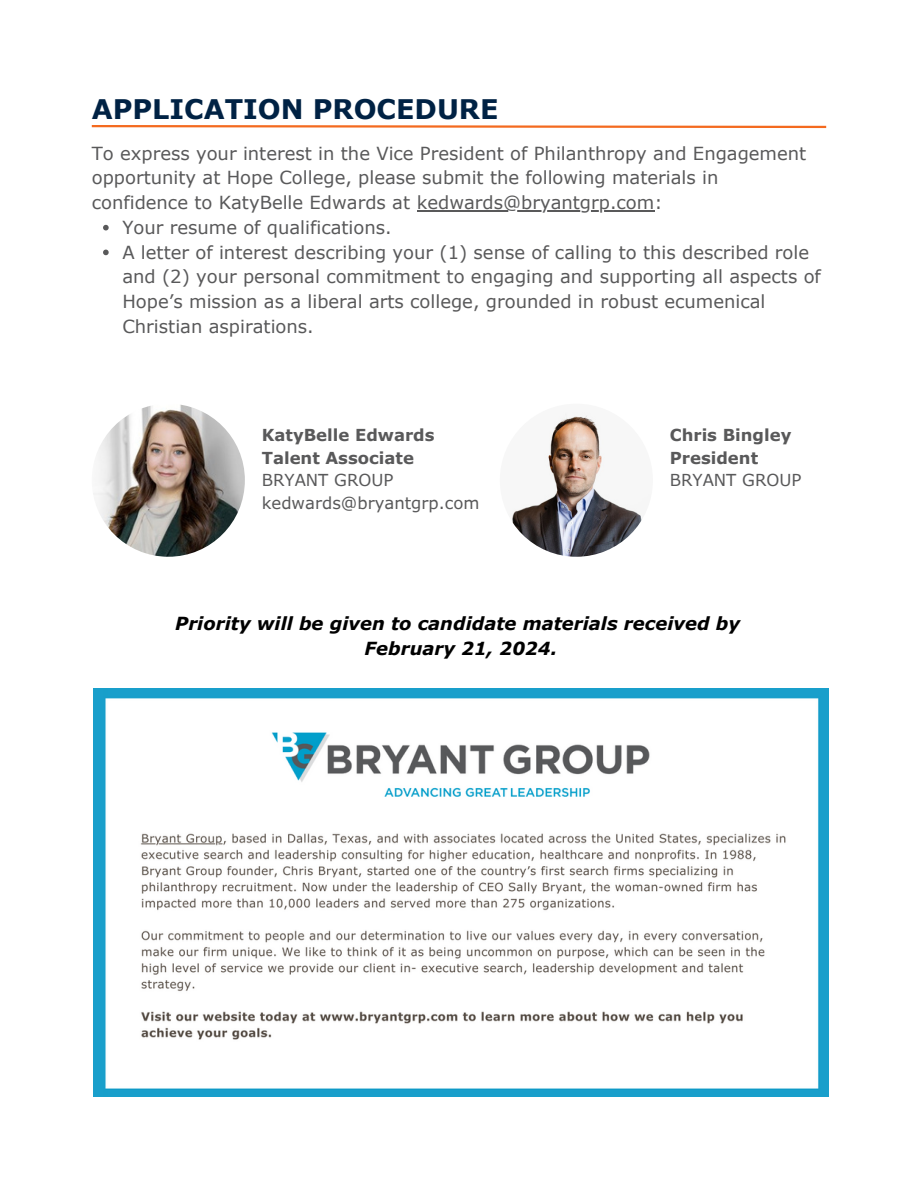
<style>
.page{position:relative;width:918px;height:1188px;background:#fff}
.page>*{position:absolute;margin:0;border:0;box-sizing:border-box;transform-origin:0 0}
.t1{font:700 27px "Verdana";color:#024}
.t2{font:18px "Verdana";color:#59595a}
.t3{font:italic 700 18px/24.8px "Verdana Pro";color:#000;text-align:center}
.t4{font:700 16.5px/22.5px "Verdana Pro";color:#59595a}
.t5{font:16.5px/22.5px "Verdana Pro";color:#59595a}
</style>
<div class="page">
<hr style="left:417px;top:210px;width:238px;height:1px;background:#59595a">
<svg style="left:103px;top:225px;width:6px;height:5px"></svg>
<svg style="left:103px;top:250px;width:6px;height:5px"></svg>
<svg style="left:91px;top:125px;width:736px;height:4px"></svg>
<img style="left:94px;top:688px;width:734px;height:409px">
<img style="left:92px;top:404px;width:153px;height:153px;border-radius:50%">
<img style="left:500px;top:404px;width:153px;height:153px;border-radius:50%">
<h1 class="t1" style="left:92px;top:92px;width:408px">APPLICATION PROCEDURE</h1>
<p class="t2" style="left:92px;top:142px;width:716px">To express your interest in the Vice President of Philanthropy and Engagement</p>
<p class="t2" style="left:92px;top:166px;width:628px">opportunity at Hope College, please submit the following materials in</p>
<p class="t2" style="left:92px;top:191px;width:572px">confidence to KatyBelle Edwards at kedwards@bryantgrp.com:</p>
<p class="t2" style="left:122px;top:216px;width:271px">Your resume of qualifications.</p>
<p class="t2" style="left:122px;top:241px;width:688px">A letter of interest describing your (1) sense of calling to this described role</p>
<p class="t2" style="left:122px;top:265px;width:700px">and (2) your personal commitment to engaging and supporting all aspects of</p>
<p class="t2" style="left:122px;top:290px;width:645px">Hope’s mission as a liberal arts college, grounded in robust ecumenical</p>
<p class="t2" style="left:122px;top:315px;width:193px">Christian aspirations.</p>
<p class="t4" style="left:262px;top:424px;width:174px">KatyBelle Edwards<br>Talent Associate</p>
<p class="t5" style="left:262px;top:469px;width:219px">BRYANT GROUP kedwards@bryantgrp.com</p>
<p class="t4" style="left:670px;top:424px;width:123px">Chris Bingley<br>President</p>
<p class="t5" style="left:670px;top:469px;width:133px">BRYANT GROUP</p>
<p class="t3" style="left:175px;top:610px;width:566px">Priority will be given to candidate materials received by<br>February 21, 2024.</p>
</div>
